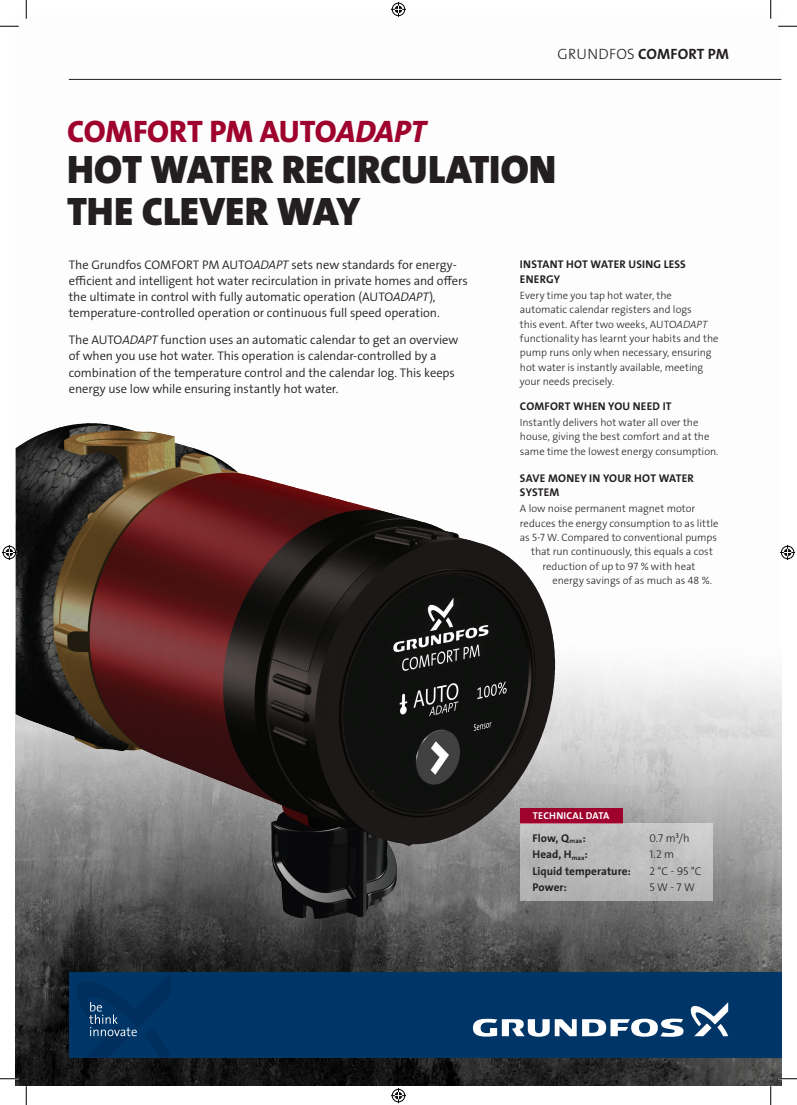
<style>
.page{position:relative;width:797px;height:1105px;background:#fff}
.page>*{position:absolute;margin:0;border:0;box-sizing:border-box;transform-origin:0 0}
.Headline_32_33_9BL{font:40px/41.2px "Grundfos The Sans V2 OT 9 BL";letter-spacing:-.005em;color:#231f20}
.Headline_Red_25_30_9{font:31.25px "Grundfos The Sans V2 OT 8 XB";letter-spacing:-.01em;color:#9e022d}
.t1{font:15px "Grundfos The Sans V2 OT 7 B";letter-spacing:.005em;color:#231f20}
.Subhead_10_13_4SL{font:12.5px/16.2px "Grundfos The Sans V2 OT 4 SL";letter-spacing:-.005em;color:#231f20}
.Subhead_9_11_5_7B_CA{font:11.25px/14.4px "Grundfos The Sans V2 OT 7 B";letter-spacing:.02em;color:#231f20}
.Data_8_12_7B{font:11.25px "Grundfos The Sans V2 OT 7 B";color:#231f20}
.Data_8_12_7B-2{font:11.25px "Grundfos The Sans V2 OT 3 L";color:#231f20}
.Body_8_5_11_5_3L{font:10.62px/14.4px "Grundfos The Sans V2 OT 3 L";color:#231f20}
.Subhead_Fact_8_11_4S{font:10px "Grundfos The Sans V2 OT 7 B";letter-spacing:.02em;color:#fff}
.s1{font-family:"Grundfos The Sans V2 OT 3 L"}
.s2{font-family:"Grundfos The Sans V2 OT 8 XB Italic"}
.s3{font-family:"Grundfos The Sans V2 OT 3 L Italic"}
.s4{font-family:"Grundfos The Sans V2 OT 4 SL Italic"}
</style>
<div class="page">
<img style="left:16px;top:16px;width:765px;height:1070px">
<img style="left:16px;top:423px;width:109px;height:328px">
<div style="left:69px;top:972px;width:712px;height:85px;background:#003667"></div>
<svg style="left:473px;top:1019px;width:103px;height:18px"></svg>
<svg style="left:582px;top:1018px;width:101px;height:19px"></svg>
<svg style="left:690px;top:1002px;width:38px;height:34px"></svg>
<svg style="left:89px;top:1002px;width:48px;height:35px"></svg>
<hr style="left:69px;top:79px;width:712px;height:1px;background:#231f20">
<div style="left:520px;top:808px;width:102px;height:15px;background:#9e022d"></div>
<div style="left:520px;top:823px;width:192px;height:77px;background:linear-gradient(to bottom,#c5c5c5,#b2b2b2)"></div>
<svg style="left:0;top:25px;width:19px;height:2px"></svg>
<svg style="left:778px;top:25px;width:19px;height:2px"></svg>
<svg style="left:0;top:1078px;width:19px;height:1px"></svg>
<svg style="left:778px;top:1078px;width:19px;height:1px"></svg>
<svg style="left:25px;top:0;width:2px;height:19px"></svg>
<svg style="left:25px;top:1086px;width:2px;height:19px"></svg>
<svg style="left:770px;top:0;width:1px;height:19px"></svg>
<svg style="left:770px;top:1086px;width:1px;height:19px"></svg>
<svg style="left:391px;top:2px;width:15px;height:15px"></svg>
<svg style="left:391px;top:1088px;width:15px;height:15px"></svg>
<svg style="left:2px;top:545px;width:15px;height:15px"></svg>
<svg style="left:780px;top:545px;width:15px;height:15px"></svg>
<p class="t1" style="left:557px;top:44px;width:173px"><span class="s1">GRUNDFOS</span> COMFORT PM</p>
<p class="Headline_Red_25_30_9" style="left:67px;top:112px;width:360px">COMFORT PM AUTO<span class="s2">ADAPT</span></p>
<p class="Headline_32_33_9BL" style="left:67px;top:150px;width:490px">HOT WATER RECIRCULATION<br>THE CLEVER WAY</p>
<p class="Subhead_9_11_5_7B_CA" style="left:520px;top:258px;width:167px">INSTANT HOT WATER USING LESS<br>ENERGY</p>
<p class="Body_8_5_11_5_3L" style="left:520px;top:288px;width:200px">Every time you tap hot water, the automatic calendar registers and logs<br>this event. After two weeks, AUTO<span class="s3">ADAPT </span>functionality has learnt your habits and the pump runs only when necessary, ensuring hot water is instantly available, meeting your needs precisely.</p>
<p class="Subhead_9_11_5_7B_CA" style="left:520px;top:399px;width:153px">COMFORT WHEN YOU NEED IT</p>
<p class="Body_8_5_11_5_3L" style="left:520px;top:415px;width:200px">Instantly delivers hot water all over the house, giving the best comfort and at the same time the lowest energy consumption.</p>
<p class="Subhead_9_11_5_7B_CA" style="left:520px;top:472px;width:175px;line-height:13.8px">SAVE MONEY IN YOUR HOT WATER<br>SYSTEM</p>
<p class="Body_8_5_11_5_3L" style="left:520px;top:502px;width:177px">A low noise permanent magnet motor</p>
<p class="Body_8_5_11_5_3L" style="left:520px;top:516px;width:200px">reduces the energy consumption to as little</p>
<p class="Body_8_5_11_5_3L" style="left:520px;top:530px;width:199px">as 5-7 W. Compared to conventional pumps</p>
<p class="Body_8_5_11_5_3L" style="left:531px;top:545px;width:183px">that run continuously, this equals a cost</p>
<p class="Body_8_5_11_5_3L" style="left:542px;top:559px;width:154px">reduction of up to 97 % with heat</p>
<p class="Body_8_5_11_5_3L" style="left:552px;top:573px;width:161px">energy savings of as much as 48 %.</p>
<p class="Subhead_10_13_4SL" style="left:69px;top:256px;width:400px">The Grundfos COMFORT PM AUTO<span class="s4">ADAPT</span> sets new standards for energy&shy;efficient and intelligent hot water recirculation in private homes and offers the ultimate in control with fully automatic operation (AUTO<span class="s4">ADAPT</span>), temperature-controlled operation or continuous full speed operation.</p>
<p class="Subhead_10_13_4SL" style="left:69px;top:332px;width:391px">The AUTO<span class="s4">ADAPT</span> function uses an automatic calendar to get an overview of when you use hot water. This operation is calendar-controlled by a combination of the temperature control and the calendar log. This keeps energy use low while ensuring instantly hot water.</p>
<p class="Subhead_Fact_8_11_4S" style="left:533px;top:810px;width:78px">TECHNICAL DATA</p>
<p class="Data_8_12_7B" style="left:532px;top:831px;width:55px">Flow, Q<sub>max</sub>:</p>
<p class="Data_8_12_7B-2" style="left:649px;top:831px;width:42px">0.7 m³/h</p>
<p class="Data_8_12_7B" style="left:532px;top:847px;width:57px">Head, H<sub>max</sub>:</p>
<p class="Data_8_12_7B-2" style="left:649px;top:847px;width:26px">1.2 m</p>
<p class="Data_8_12_7B" style="left:532px;top:863px;width:100px">Liquid temperature:</p>
<p class="Data_8_12_7B-2" style="left:649px;top:863px;width:54px">2 °C - 95 °C</p>
<p class="Data_8_12_7B" style="left:532px;top:880px;width:36px">Power:</p>
<p class="Data_8_12_7B-2" style="left:649px;top:880px;width:47px">5 W - 7 W</p>
</div>
